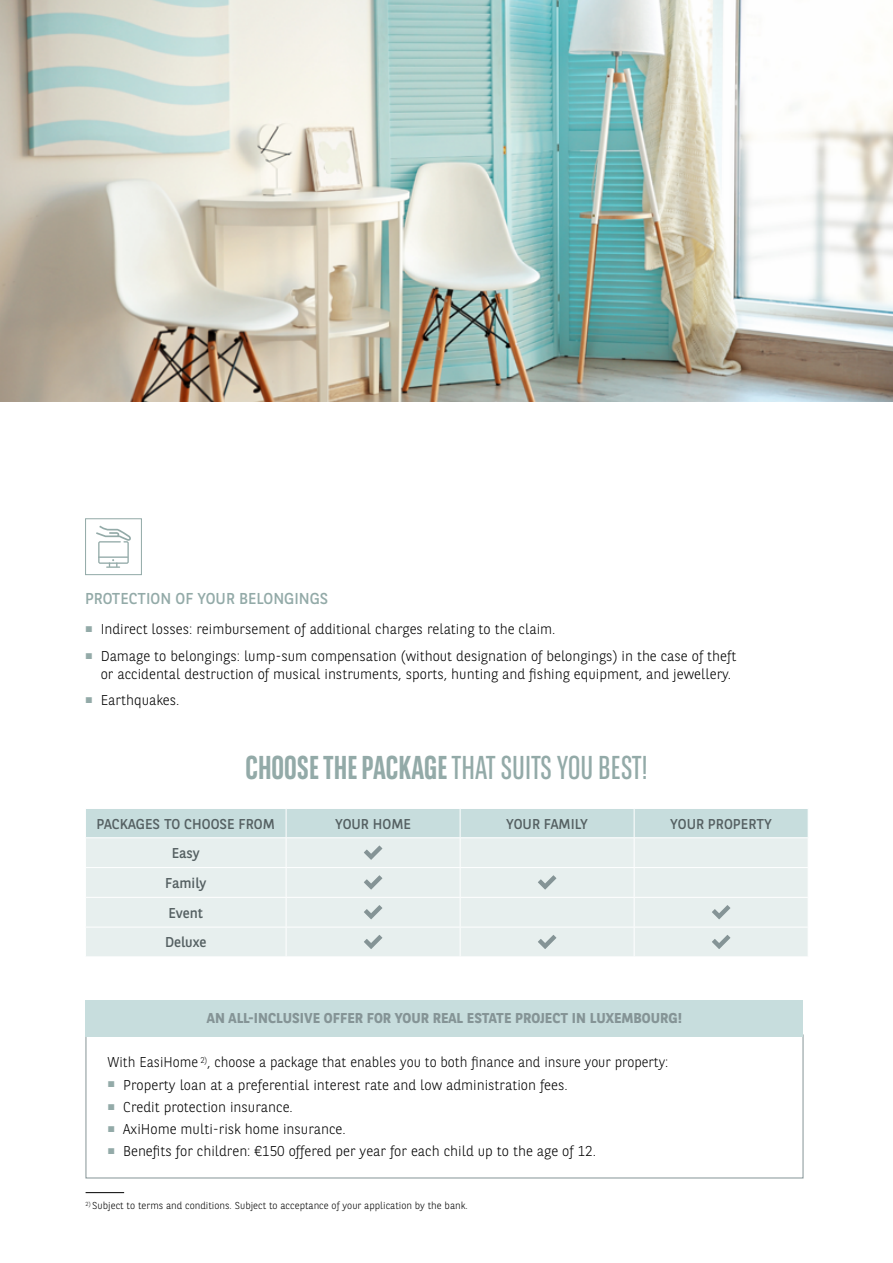
<style>
.page{position:relative;width:893px;height:1263px;background:#fff}
.page>*{position:absolute;margin:0;border:0;box-sizing:border-box;transform-origin:0 0}
.t1{font:33px "BNPP Sans Condensed";color:#93aaa8}
.t2{font:15.75px "BNPP Sans";color:#93aaa8}
.t3{font:300 14.25px/18px "BNPP Sans";color:#000}
.t4{font:14.25px/29.7px "BNPP Sans";color:#556062;text-align:center}
.t5{font:700 14.25px "BNPP Sans";color:#859496}
.t6{font:300 10.05px "BNPP Sans";color:#000}
.s1{font-weight:700}
</style>
<div class="page">
<div style="left:85px;top:518px;width:57px;height:57px;border:1px solid #93aaa8"></div>
<svg style="left:96px;top:526px;width:35px;height:42px"></svg>
<svg style="left:85px;top:1034px;width:719px;height:145px"></svg>
<div style="left:86px;top:1000px;width:717px;height:36px;background:#c7dddd"></div>
<svg style="left:86px;top:809px;width:722px;height:147px;background:#e0ebea"></svg>
<hr style="left:86px;top:1192px;width:38px;height:1px;background:#000">
<img style="left:0;top:0;width:893px;height:402px">
<p class="t2" style="left:85px;top:587px;width:245px">PROTECTION OF YOUR BELONGINGS</p>
<p class="t3" style="left:85px;top:620px;width:472px"><sup>■</sup> Indirect losses: reimbursement of additional charges relating to the claim.</p>
<p class="t3" style="left:101px;top:646px;width:637px;text-indent:-16px"><sup>■</sup> Damage to belongings: lump-sum compensation (without designation of belongings) in the case of theft or accidental destruction of musical instruments, sports, hunting and fishing equipment, and jewellery.</p>
<p class="t3" style="left:85px;top:691px;width:96px"><sup>■</sup> Earthquakes.</p>
<h1 class="t1" style="left:245px;top:747px;width:404px"><span class="s1">CHOOSE THE PACKAGE</span> THAT SUITS YOU BEST!</h1>
<p class="t4" style="left:97px;top:808px;width:180px">PACKAGES TO CHOOSE FROM</p>
<p class="t4" style="left:335px;top:808px;width:77px">YOUR HOME</p>
<p class="t4" style="left:506px;top:808px;width:83px">YOUR FAMILY</p>
<p class="t4" style="left:670px;top:808px;width:103px">YOUR PROPERTY</p>
<p class="t4" style="left:165px;top:838px;width:43px">Easy<br>Family<br>Event<br>Deluxe</p>
<p class="t5" style="left:207px;top:1008px;width:477px">AN ALL-INCLUSIVE OFFER FOR YOUR REAL ESTATE PROJECT IN LUXEMBOURG!</p>
<p class="t3" style="left:108px;top:1053px;width:562px">With EasiHome <sup>2)</sup>, choose a package that enables you to both finance and insure your property:</p>
<p class="t3" style="left:108px;top:1075px;width:462px"><sup>■</sup> Property loan at a preferential interest rate and low administration fees.</p>
<p class="t3" style="left:108px;top:1097px;width:187px"><sup>■</sup> Credit protection insurance.</p>
<p class="t3" style="left:108px;top:1119px;width:240px"><sup>■</sup> AxiHome multi-risk home insurance.</p>
<p class="t3" style="left:108px;top:1142px;width:490px"><sup>■</sup> Benefits for children: €150 offered per year for each child up to the age of 12.</p>
<p class="t6" style="left:86px;top:1198px;width:384px"><sup>2)</sup> Subject to terms and conditions. Subject to acceptance of your application by the bank.</p>
</div>
